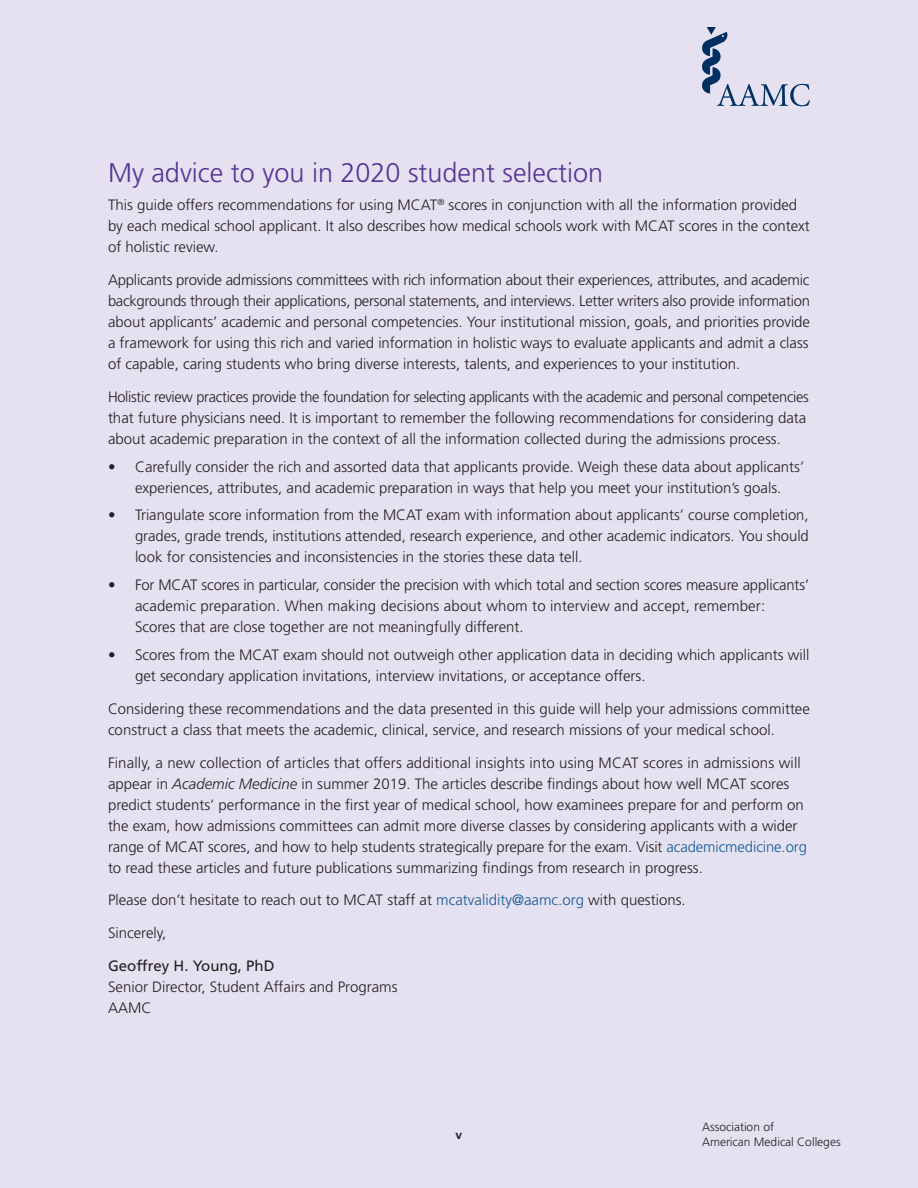
<style>
.page{position:relative;width:918px;height:1188px;background:#e5e1f0}
.page>*{position:absolute;margin:0;border:0;box-sizing:border-box;transform-origin:0 0}
.t1{font:300 27px "Frutiger";color:#553394}
.Body_Text{font:300 15px/21px "Frutiger";color:#231f20}
.Body_Number_Bullet_L{font:300 15px/21px "Frutiger";color:#231f20}
.t2{font:300 12px/14.4px "Frutiger";color:#231f20}
.t3{font:700 12px "Frutiger";color:#231f20}
.s1{font-style:italic}
.s2{color:#125a96}
.s3{font-weight:400}
</style>
<div class="page">
<svg style="left:702px;top:27px;width:108px;height:79px"></svg>
<h1 class="t1" style="left:108px;top:158px;width:497px">My advice to you in 2020 student selection</h1>
<p class="Body_Text" style="left:108px;top:195px;width:703px">This guide offers recommendations for using MCAT<sup>®</sup> scores in conjunction with all the information provided by each medical school applicant. It also describes how medical schools work with MCAT scores in the context of holistic review.</p>
<p class="Body_Text" style="left:108px;top:269px;width:704px;text-align:justify">Applicants provide admissions committees with rich information about their experiences, attributes, and academic backgrounds through their applications, personal statements, and interviews. Letter writers also provide information about applicants’ academic and personal competencies. Your institutional mission, goals, and priorities provide a framework for using this rich and varied information in holistic ways to evaluate applicants and admit a class of capable, caring students who bring diverse interests, talents, and experiences to your institution.</p>
<p class="Body_Text" style="left:108px;top:386px;width:702px">Holistic review practices provide the foundation for selecting applicants with the academic and personal competencies that future physicians need. It is important to remember the following recommendations for considering data about academic preparation in the context of all the information collected during the admissions process.</p>
<p class="Body_Number_Bullet_L" style="left:108px;top:456px;width:698px;text-align:center">• Carefully consider the rich and assorted data that applicants provide. Weigh these data about applicants’ experiences, attributes, and academic preparation in ways that help you meet your institution’s goals.</p>
<p class="Body_Number_Bullet_L" style="left:135px;top:505px;width:675px;text-align:justify;text-indent:-27px">• Triangulate score information from the MCAT exam with information about applicants’ course completion, grades, grade trends, institutions attended, research experience, and other academic indicators. You should look for consistencies and inconsistencies in the stories these data tell.</p>
<p class="Body_Number_Bullet_L" style="left:135px;top:575px;width:676px;text-indent:-27px">• For MCAT scores in particular, consider the precision with which total and section scores measure applicants’ academic preparation. When making decisions about whom to interview and accept, remember:<br>Scores that are close together are not meaningfully different.</p>
<p class="Body_Number_Bullet_L" style="left:135px;top:644px;width:676px;text-indent:-27px">• Scores from the MCAT exam should not outweigh other application data in deciding which applicants will get secondary application invitations, interview invitations, or acceptance offers.</p>
<p class="Body_Text" style="left:108px;top:698px;width:703px">Considering these recommendations and the data presented in this guide will help your admissions committee construct a class that meets the academic, clinical, service, and research missions of your medical school.</p>
<p class="Body_Text" style="left:108px;top:752px;width:701px">Finally, a new collection of articles that offers additional insights into using MCAT scores in admissions will appear in <span class="s1">Academic Medicine</span> in summer 2019. The articles describe findings about how well MCAT scores predict students’ performance in the first year of medical school, how examinees prepare for and perform on the exam, how admissions committees can admit more diverse classes by considering applicants with a wider range of MCAT scores, and how to help students strategically prepare for the exam. Visit <span class="s2">academicmedicine.org </span>to read these articles and future publications summarizing findings from research in progress.</p>
<p class="Body_Text" style="left:108px;top:890px;width:579px">Please don’t hesitate to reach out to MCAT staff at <span class="s2">mcatvalidity@aamc.org</span> with questions.</p>
<p class="Body_Text" style="left:108px;top:923px;width:60px">Sincerely,</p>
<p class="Body_Text" style="left:108px;top:956px;width:291px"><span class="s3">Geoffrey H. Young, PhD<br></span>Senior Director, Student Affairs and Programs<br>AAMC</p>
<p class="t3" style="left:456px;top:1127px;width:8px">v</p>
<p class="t2" style="left:702px;top:1120px;width:140px">Association of<br>American Medical Colleges</p>
</div>
